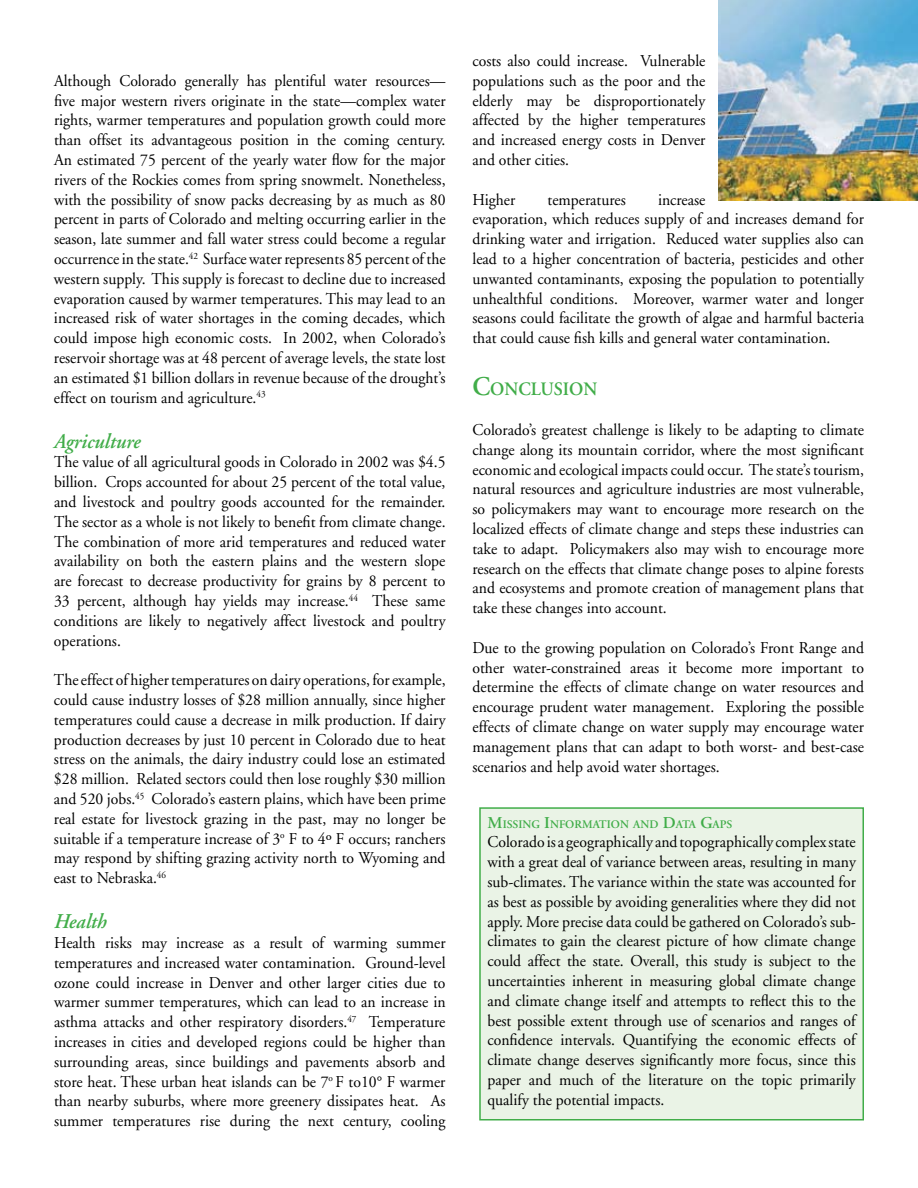
<style>
.page{position:relative;width:918px;height:1188px;background:#fff}
.page>*{position:absolute;margin:0;border:0;box-sizing:border-box;transform-origin:0 0}
.t1{font:italic 600 21px "Adobe Garamond";color:#41ad49;scale:.95 1}
.t2{font:600 18.9px "Adobe Garamond";color:#41ad49;scale:.95 1}
.t3{font:16.5px/19.8px "Adobe Garamond";color:#000;text-align:justify;scale:.95 1}
.t4{font:600 11.55px "Adobe Garamond";color:#41ad49}
.s1{font-size:27px}
.s2{font-size:16.5px}
</style>
<div class="page">
<img style="left:719px;top:0;width:199px;height:200px">
<div style="left:480px;top:808px;width:383px;height:312px;background:#eaf3e6"></div>
<div style="left:479px;top:807px;width:385px;height:313px;border:2px solid #41ad49"></div>
<p class="t3" style="left:54px;top:71px;width:414px">Although Colorado generally has plentiful water resources— five major western rivers originate in the state—complex water rights, warmer temperatures and population growth could more than offset its advantageous position in the coming century.<br>An estimated 75 percent of the yearly water flow for the major rivers of the Rockies comes from spring snowmelt. Nonetheless, with the possibility of snow packs decreasing by as much as 80 percent in parts of Colorado and melting occurring earlier in the season, late summer and fall water stress could become a regular occurrence in the state.<sup>42</sup> Surface water represents 85 percent of the western supply. This supply is forecast to decline due to increased evaporation caused by warmer temperatures. This may lead to an increased risk of water shortages in the coming decades, which could impose high economic costs. In 2002, when Colorado’s reservoir shortage was at 48 percent of average levels, the state lost an estimated $1 billion dollars in revenue because of the drought’s effect on tourism and agriculture.<sup>43</sup></p>
<p class="t1" style="left:54px;top:429px;width:93px">Agriculture</p>
<p class="t3" style="left:54px;top:453px;width:414px">The value of all agricultural goods in Colorado in 2002 was $4.5 billion. Crops accounted for about 25 percent of the total value, and livestock and poultry goods accounted for the remainder.<br>The sector as a whole is not likely to benefit from climate change.<br>The combination of more arid temperatures and reduced water availability on both the eastern plains and the western slope are forecast to decrease productivity for grains by 8 percent to 33 percent, although hay yields may increase.<sup>44</sup> These same conditions are likely to negatively affect livestock and poultry operations.</p>
<p class="t3" style="left:54px;top:671px;width:414px">The effect of higher temperatures on dairy operations, for example, could cause industry losses of $28 million annually, since higher temperatures could cause a decrease in milk production. If dairy production decreases by just 10 percent in Colorado due to heat stress on the animals, the dairy industry could lose an estimated $28 million. Related sectors could then lose roughly $30 million and 520 jobs.<sup>45</sup> Colorado’s eastern plains, which have been prime real estate for livestock grazing in the past, may no longer be suitable if a temperature increase of 3<sup>o</sup> F to 4º F occurs; ranchers may respond by shifting grazing activity north to Wyoming and east to Nebraska.<sup>46</sup></p>
<p class="t1" style="left:54px;top:910px;width:57px">Health</p>
<p class="t3" style="left:54px;top:933px;width:414px">Health risks may increase as a result of warming summer temperatures and increased water contamination. Ground-level ozone could increase in Denver and other larger cities due to warmer summer temperatures, which can lead to an increase in asthma attacks and other respiratory disorders.<sup>47</sup> Temperature increases in cities and developed regions could be higher than surrounding areas, since buildings and pavements absorb and store heat. These urban heat islands can be 7<sup>o</sup> F to10° F warmer than nearby suburbs, where more greenery dissipates heat. As summer temperatures rise during the next century, cooling</p>
<p class="t3" style="left:473px;top:51px;width:247px">costs also could increase. Vulnerable populations such as the poor and the elderly may be disproportionately affected by the higher temperatures and increased energy costs in Denver and other cities.</p>
<p class="t3" style="left:473px;top:190px;width:47px">Higher</p>
<p class="t3" style="left:548px;top:190px;width:84px">temperatures</p>
<p class="t3" style="left:473px;top:190px;width:414px;text-align:left;text-indent:186px">increase<br>evaporation, which reduces supply of and increases demand for drinking water and irrigation. Reduced water supplies also can lead to a higher concentration of bacteria, pesticides and other unwanted contaminants, exposing the population to potentially unhealthful conditions. Moreover, warmer water and longer seasons could facilitate the growth of algae and harmful bacteria that could cause fish kills and general water contamination.</p>
<p class="t2" style="left:472px;top:379px;width:133px"><span class="s1">C</span>ONCLUSION</p>
<p class="t3" style="left:472px;top:420px;width:414px">Colorado’s greatest challenge is likely to be adapting to climate change along its mountain corridor, where the most significant economic and ecological impacts could occur. The state’s tourism, natural resources and agriculture industries are most vulnerable, so policymakers may want to encourage more research on the localized effects of climate change and steps these industries can take to adapt. Policymakers also may wish to encourage more research on the effects that climate change poses to alpine forests and ecosystems and promote creation of management plans that take these changes into account.</p>
<p class="t3" style="left:472px;top:638px;width:414px">Due to the growing population on Colorado’s Front Range and other water-constrained areas it become more important to determine the effects of climate change on water resources and encourage prudent water management. Exploring the possible effects of climate change on water supply may encourage water management plans that can adapt to both worst- and best-case scenarios and help avoid water shortages.</p>
<p class="t4" style="left:488px;top:818px;width:246px"><span class="s2">M</span>ISSING <span class="s2">I</span>NFORMATION AND <span class="s2">D</span>ATA <span class="s2">G</span>APS</p>
<p class="t3" style="left:488px;top:833px;width:389px">Colorado is a geographically and topographically complex state with a great deal of variance between areas, resulting in many sub-climates. The variance within the state was accounted for as best as possible by avoiding generalities where they did not apply. More precise data could be gathered on Colorado’s sub&shy;climates to gain the clearest picture of how climate change could affect the state. Overall, this study is subject to the uncertainties inherent in measuring global climate change and climate change itself and attempts to reflect this to the best possible extent through use of scenarios and ranges of confidence intervals. Quantifying the economic effects of climate change deserves significantly more focus, since this paper and much of the literature on the topic primarily qualify the potential impacts.</p>
</div>
